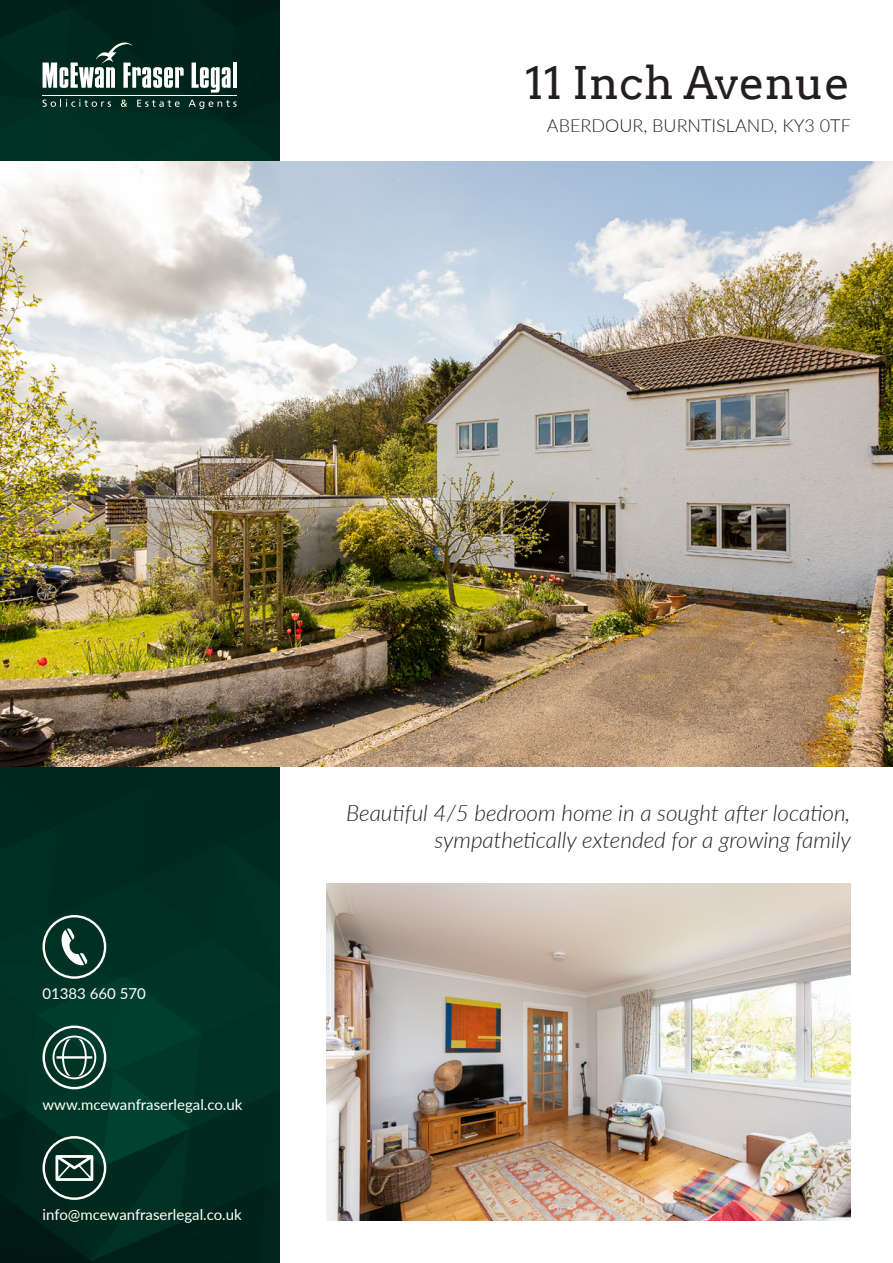
<style>
.page{position:relative;width:893px;height:1263px;background:#fff}
.page>*{position:absolute;margin:0;border:0;box-sizing:border-box;transform-origin:0 0}
.t1{font:45px "Arvo";color:#231f20}
.t2{font:italic 300 22.5px/27px "Lato";color:#231f20;text-align:right}
.t3{font:300 18px "Lato";color:#231f20}
.t4{font:15px "Lato";color:#fff}
</style>
<div class="page">
<img style="left:0;top:0;width:279px;height:1263px">
<img style="left:0;top:162px;width:893px;height:605px">
<svg style="left:43px;top:43px;width:141px;height:45px"></svg>
<svg style="left:192px;top:63px;width:39px;height:30px"></svg>
<hr style="left:233px;top:63px;width:4px;height:25px;background:#fff">
<hr style="left:43px;top:95px;width:194px;height:1px;background:#fff">
<svg style="left:43px;top:99px;width:68px;height:8px"></svg>
<svg style="left:121px;top:100px;width:6px;height:7px"></svg>
<svg style="left:137px;top:100px;width:43px;height:7px"></svg>
<svg style="left:189px;top:100px;width:48px;height:9px"></svg>
<img style="left:326px;top:883px;width:524px;height:337px">
<svg style="left:43px;top:915px;width:63px;height:64px;background:#335a4f"></svg>
<svg style="left:43px;top:1025px;width:63px;height:64px;background:#3a6559"></svg>
<svg style="left:43px;top:1136px;width:63px;height:64px;background:#3a5b52"></svg>
<h1 class="t1" style="left:525px;top:55px;width:327px">11 Inch Avenue</h1>
<p class="t3" style="left:547px;top:113px;width:305px">ABERDOUR, BURNTISLAND, KY3 0TF</p>
<p class="t4" style="left:43px;top:983px;width:105px">01383 660 570</p>
<p class="t4" style="left:43px;top:1094px;width:201px">www.mcewanfraserlegal.co.uk</p>
<p class="t4" style="left:43px;top:1204px;width:201px">info@mcewanfraserlegal.co.uk</p>
<p class="t2" style="left:346px;top:798px;width:506px">Beautiful 4/5 bedroom home in a sought after location, sympathetically extended for a growing family</p>
</div>
